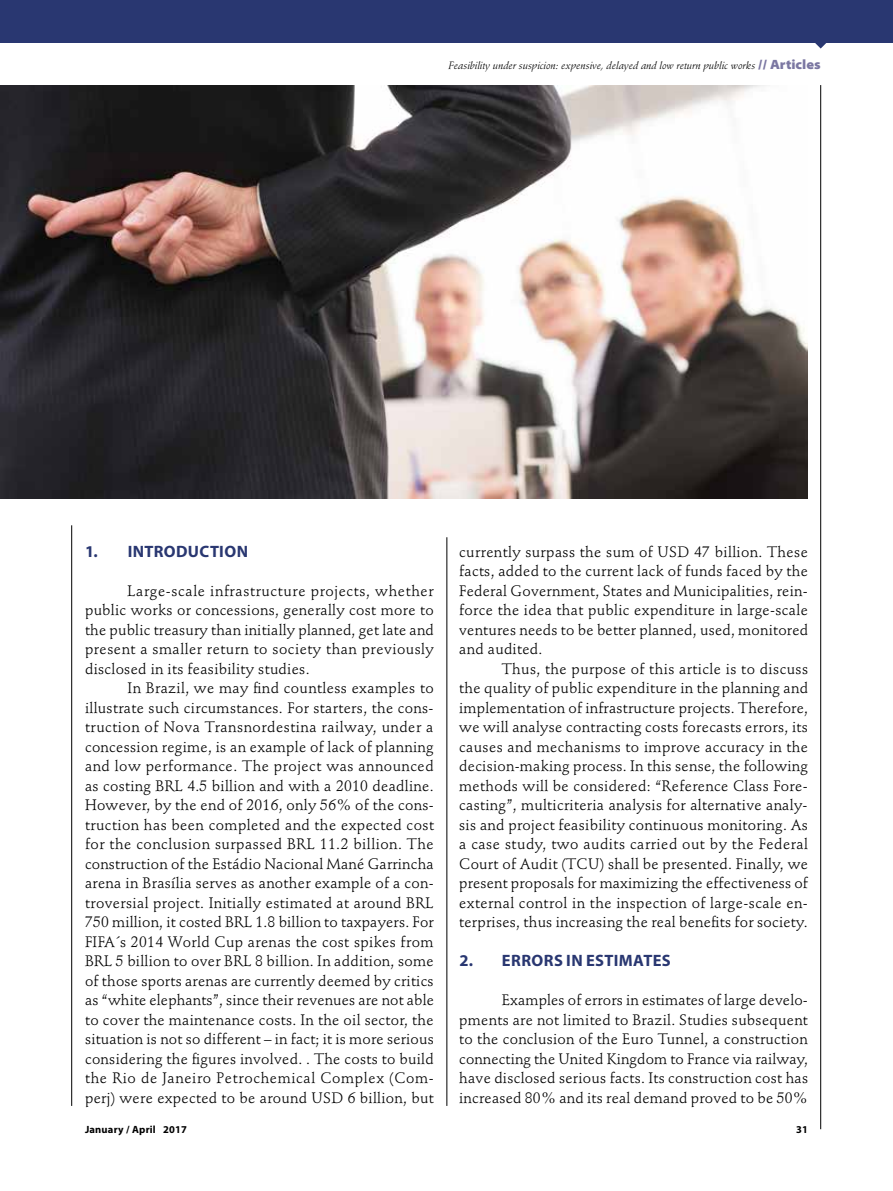
<style>
.page{position:relative;width:893px;height:1191px;background:#fff}
.page>*{position:absolute;margin:0;border:0;box-sizing:border-box;transform-origin:0 0}
.t1{font:700 16.5px "Myriad Pro";letter-spacing:.02em;color:#293771}
.t2{font:15px/19.5px "Stempel Schneidler Std";letter-spacing:.02em;color:#000;text-align:justify}
.t3{font:italic 10.5px "Stempel Schneidler Std";color:#000}
.t4{font:700 10.5px "Myriad Pro";letter-spacing:.02em;color:#000}
.s1{font-family:"Myriad Pro";font-weight:900;font-style:normal;font-stretch:semi-expanded;font-size:13.5px;color:#7b77a2}
</style>
<div class="page">
<svg style="left:815px;top:43px;width:11px;height:6px"></svg>
<div style="left:0;top:0;width:893px;height:43px;background:#293771"></div>
<hr style="left:71px;top:525px;width:1px;height:581px;background:#000">
<hr style="left:820px;top:85px;width:1px;height:1044px;background:#000">
<hr style="left:446px;top:537px;width:1px;height:569px;background:#000">
<img style="left:1px;top:85px;width:806px;height:413px">
<p class="t3" style="left:448px;top:59px;width:374px">Feasibility under suspicion: expensive, delayed and low return public works <span class="s1">// Articles</span></p>
<p class="t1" style="left:85px;top:540px;width:164px">1. INTRODUCTION</p>
<p class="t2" style="left:85px;top:581px;width:350px;text-indent:43px">Large-scale infrastructure projects, whether public works or concessions, generally cost more to the public treasury than initially planned, get late and present a smaller return to society than previously disclosed in its feasibility studies.</p>
<p class="t2" style="left:85px;top:678px;width:350px;text-indent:43px">In Brazil, we may find countless examples to illustrate such circumstances. For starters, the cons&shy;truction of Nova Transnordestina railway, under a concession regime, is an example of lack of planning and low performance. The project was announced as costing BRL 4.5 billion and with a 2010 deadline.<br>However, by the end of 2016, only 56% of the cons&shy;truction has been completed and the expected cost for the conclusion surpassed BRL 11.2 billion. The construction of the Estádio Nacional Mané Garrincha arena in Brasília serves as another example of a con&shy;troversial project. Initially estimated at around BRL 750 million, it costed BRL 1.8 billion to taxpayers. For FIFA´s 2014 World Cup arenas the cost spikes from BRL 5 billion to over BRL 8 billion. In addition, some of those sports arenas are currently deemed by critics as “white elephants”, since their revenues are not able to cover the maintenance costs. In the oil sector, the situation is not so different – in fact; it is more serious considering the figures involved. . The costs to build the Rio de Janeiro Petrochemical Complex (Com&shy;perj) were expected to be around USD 6 billion, but</p>
<p class="t2" style="left:459px;top:542px;width:350px">currently surpass the sum of USD 47 billion. These facts, added to the current lack of funds faced by the Federal Government, States and Municipalities, rein&shy;force the idea that public expenditure in large-scale ventures needs to be better planned, used, monitored and audited.</p>
<p class="t2" style="left:459px;top:659px;width:350px;text-indent:43px">Thus, the purpose of this article is to discuss the quality of public expenditure in the planning and implementation of infrastructure projects. Therefore, we will analyse contracting costs forecasts errors, its causes and mechanisms to improve accuracy in the decision-making process. In this sense, the following methods will be considered: “Reference Class Fore&shy;casting”, multicriteria analysis for alternative analy&shy;sis and project feasibility continuous monitoring. As a case study, two audits carried out by the Federal Court of Audit (TCU) shall be presented. Finally, we present proposals for maximizing the effectiveness of external control in the inspection of large-scale en&shy;terprises, thus increasing the real benefits for society.</p>
<p class="t1" style="left:459px;top:950px;width:213px">2. ERRORS IN ESTIMATES</p>
<p class="t2" style="left:459px;top:990px;width:350px;text-indent:43px">Examples of errors in estimates of large develo&shy;pments are not limited to Brazil. Studies subsequent to the conclusion of the Euro Tunnel, a construction connecting the United Kingdom to France via railway, have disclosed serious facts. Its construction cost has increased 80% and its real demand proved to be 50%</p>
<p class="t4" style="left:85px;top:1122px;width:103px">January / April 2017</p>
<p class="t4" style="left:796px;top:1122px;width:13px">31</p>
</div>
